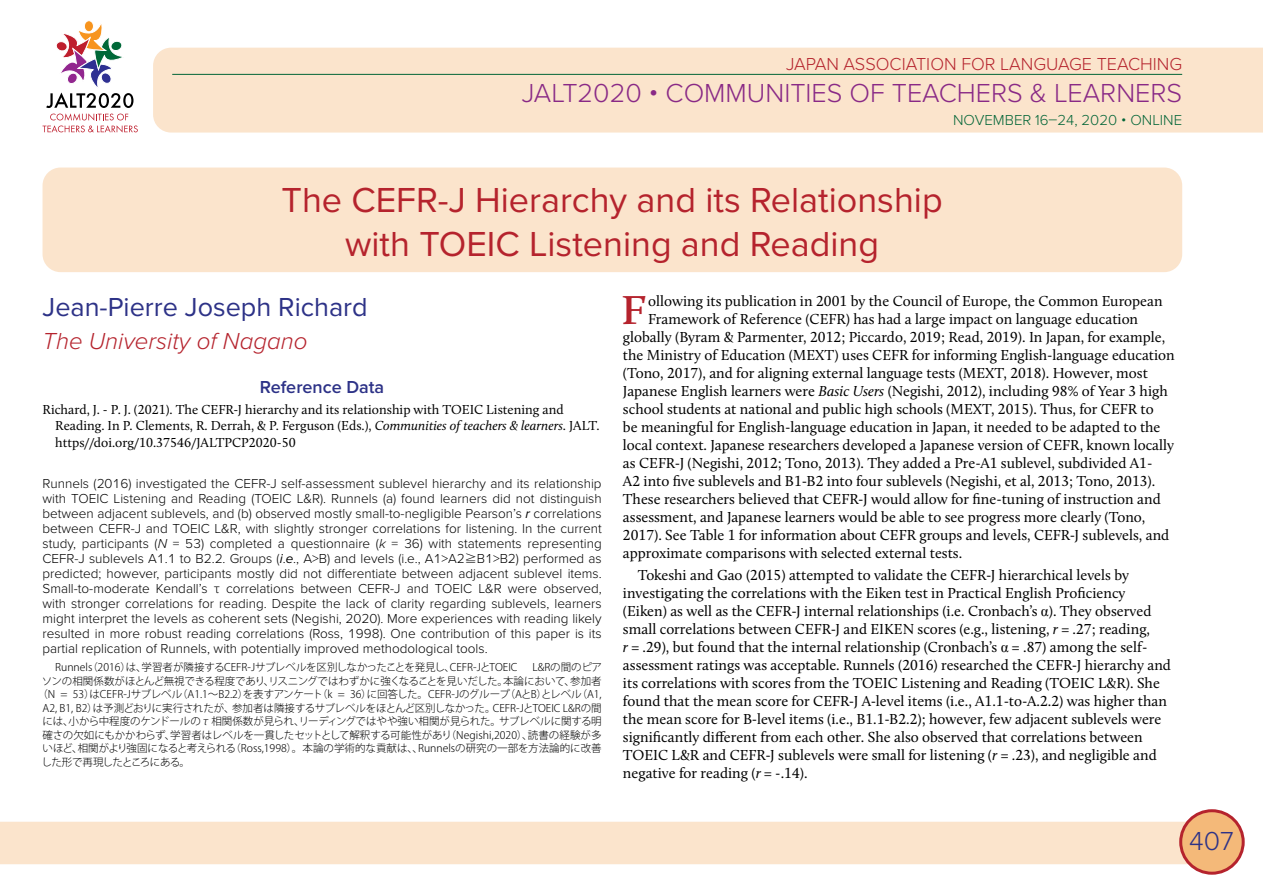
<style>
.page{position:relative;width:1263px;height:893px;background:#fff}
.page>*{position:absolute;margin:0;border:0;box-sizing:border-box;transform-origin:0 0}
.t1{font:600 41.85px "Calluna";color:#b5232d;scale:1.1 1}
.t2{font:36px/43.2px "Proxima Nova";color:#b5232d;text-align:center}
.t3{font:300 27px "Proxima Nova";color:#892986}
.t4{font:27px "Proxima Nova";color:#2d3287}
.t5{font:300 27px "Proxima Nova";color:#2d3287}
.t6{font:italic 300 24px "Proxima Nova";color:#b5232d}
.t7{font:300 18px "Proxima Nova";color:#b5232d}
.t8{font:600 18px "Proxima Nova";color:#2d3287}
.t9{font:15px/18px "Calluna";color:#000}
.t10{font:300 15px "Proxima Nova";color:#026537}
.t11{font:300 13.5px/15px "Proxima Nova";color:#000;text-align:justify}
.t12{font:13.5px/16.5px "Calluna";color:#000}
.t13{font:300 10.5px "Koz Go Pr 6 N";color:#000}
.t14{font:300 10.5px "Koz Go Pr 6 N";letter-spacing:-.05em;color:#000}
.s1{font-style:italic}
.s2{font-weight:400;font-style:italic}
.s3{font-family:"Heisei Min Std W3";font-weight:400;font-size:12px}
.s4{font-family:"Times New Roman"}
</style>
<div class="page">
<div style="left:153px;top:48px;width:1110px;height:85px;background:#fbe4cc"></div>
<div style="left:0;top:822px;width:1190px;height:42px;background:#fbe4cc"></div>
<hr style="left:172px;top:74px;width:1010px;height:1px;background:#026537">
<div style="left:1181px;top:811px;width:62px;height:62px;background:#f4b979;border-radius:50%"></div>
<div style="left:1179px;top:809px;width:66px;height:66px;border:3px solid #b5232d;border-radius:50%"></div>
<div style="left:84px;top:20px;width:10px;height:12px;border:1px solid #fff;border-radius:50%"></div>
<svg style="left:43px;top:22px;width:95px;height:111px"></svg>
<div style="left:43px;top:168px;width:1139px;height:104px;background:#fbe4cc;border-radius:18px"></div>
<p class="t7" style="left:786px;top:51px;width:397px">JAPAN ASSOCIATION FOR LANGUAGE TEACHING</p>
<h3 class="t3" style="left:522px;top:73px;width:662px">JALT2020 • COMMUNITIES OF TEACHERS &amp; LEARNERS</h3>
<p class="t10" style="left:953px;top:108px;width:231px">NOVEMBER 16–24, 2020 • ONLINE</p>
<h2 class="t2" style="left:281px;top:177px;width:663px">The CEFR-J Hierarchy and its Relationship with TOEIC Listening and Reading</h2>
<h3 class="t4" style="left:43px;top:286px;width:327px">Jean-Pierre Joseph Richard</h3>
<h3 class="t6" style="left:43px;top:323px;width:266px">The University of Nagano</h3>
<p class="t8" style="left:260px;top:374px;width:126px">Reference Data</p>
<p class="t12" style="left:55px;top:401px;width:546px;text-indent:-13px">Richard, J. - P. J. (2021). The CEFR-J hierarchy and its relationship with TOEIC Listening and<br>Reading. In P. Clements, R. Derrah, &amp; P. Ferguson (Eds.), <span class="s1">Communities of teachers &amp; learners</span>. JALT. https//doi.org/10.37546/JALTPCP2020-50</p>
<p class="t11" style="left:43px;top:476px;width:561px">Runnels (2016) investigated the CEFR-J self-assessment sublevel hierarchy and its relationship with TOEIC Listening and Reading (TOEIC L&amp;R). Runnels (a) found learners did not distinguish between adjacent sublevels, and (b) observed mostly small-to-negligible Pearson’s <span class="s2">r</span> correlations between CEFR-J and TOEIC L&amp;R, with slightly stronger correlations for listening. In the current study, participants (<span class="s1">N</span> = 53) completed a questionnaire (<span class="s1">k</span> = 36) with statements representing CEFR-J sublevels A1.1 to B2.2. Groups (<span class="s2">i</span>.<span class="s2">e</span>., A&gt;B) and levels (i.e., A1&gt;A2<span class="s3">≧</span>B1&gt;B2) performed as predicted; however, participants mostly did not differentiate between adjacent sublevel items.<br>Small-to-moderate Kendall’s τ correlations between CEFR-J and TOEIC L&amp;R were observed, with stronger correlations for reading. Despite the lack of clarity regarding sublevels, learners might interpret the levels as coherent sets (Negishi, 2020). More experiences with reading likely resulted in more robust reading correlations (Ross, 1998). One contribution of this paper is its partial replication of Runnels, with potentially improved methodological tools.</p>
<p class="t13" style="left:55px;top:661px;width:464px">Runnels（2016）は、学習者が隣接するCEFR-Jサブレベルを区別しなかったことを発見し、CEFR-JとTOEIC</p>
<p class="t13" style="left:532px;top:661px;width:71px">L&amp;Rの間のピア</p>
<p class="t13" style="left:42px;top:675px;width:561px">ソンの相関係数がほとんど無視できる程度であり、リスニングではわずかに強くなることを見いだした。本論において、参加者</p>
<p class="t13" style="left:37px;top:688px;width:566px">（N = 53）はCEFR-Jサブレベル（A1.1～B2.2）を表すアンケート（k = 36）に回答した。CEFR-Jのグループ（AとB）とレベル（A1,</p>
<p class="t13" style="left:42px;top:702px;width:561px">A2, B1, B2）は予測どおりに実行されたが、参加者は隣接するサブレベルをほとんど区別しなかった。CEFR-JとTOEIC L&amp;Rの間</p>
<p class="t13" style="left:42px;top:715px;width:561px">には、小から中程度のケンドールのτ相関係数が見られ、リーディングではやや強い相関が見られた。サブレベルに関する明</p>
<p class="t13" style="left:42px;top:729px;width:561px">確さの欠如にもかかわらず、学習者はレベルを一貫したセットとして解釈する可能性があり（Negishi,2020）、読書の経験が多</p>
<p class="t13" style="left:42px;top:742px;width:561px">いほど、相関がより強固になると考えられる（Ross,1998）。本論の学術的な貢献は、、Runnelsの研究の一部を方法論的に改善</p>
<p class="t14" style="left:41px;top:756px;width:150px">した形で再現したところにある。</p>
<h1 class="t1" style="left:621px;top:284px;width:24px">F</h1>
<p class="t9" style="left:648px;top:291px;width:516px">ollowing its publication in 2001 by the Council of Europe, the Common European</p>
<p class="t9" style="left:648px;top:309px;width:491px">Framework of Reference (CEFR) has had a large impact on language education</p>
<p class="t9" style="left:623px;top:327px;width:544px">globally (Byram &amp; Parmenter, 2012; Piccardo, 2019; Read, 2019). In Japan, for example,</p>
<p class="t9" style="left:623px;top:345px;width:553px">the Ministry of Education (MEXT) uses CEFR for informing English-language education</p>
<p class="t9" style="left:623px;top:363px;width:526px">(Tono, 2017), and for aligning external language tests (MEXT, 2018). However, most</p>
<p class="t9" style="left:623px;top:381px;width:546px">Japanese English learners were <span class="s1">Basic Users</span> (Negishi, 2012), including 98% of Year 3 high</p>
<p class="t9" style="left:623px;top:399px;width:532px">school students at national and public high schools (MEXT, 2015). Thus, for CEFR to</p>
<p class="t9" style="left:623px;top:417px;width:539px">be meaningful for English-language education in Japan, it needed to be adapted to the</p>
<p class="t9" style="left:623px;top:435px;width:553px">local context. Japanese researchers developed a Japanese version of CEFR, known locally</p>
<p class="t9" style="left:623px;top:453px;width:531px">as CEFR-J (Negishi, 2012; Tono, 2013). They added a Pre-A1 sublevel, subdivided A1-</p>
<p class="t9" style="left:623px;top:471px;width:534px">A2 into five sublevels and B1-B2 into four sublevels (Negishi, et al, 2013; Tono, 2013).</p>
<p class="t9" style="left:623px;top:489px;width:539px">These researchers believed that CEFR-J would allow for fine-tuning of instruction and</p>
<p class="t9" style="left:623px;top:507px;width:524px">assessment, and Japanese learners would be able to see progress more clearly (Tono,</p>
<p class="t9" style="left:623px;top:525px;width:548px">2017). See Table 1 for information about CEFR groups and levels, CEFR-J sublevels, and</p>
<p class="t9" style="left:623px;top:543px;width:341px">approximate comparisons with selected external tests.</p>
<p class="t9" style="left:623px;top:566px;width:549px;text-indent:15px">Tokeshi and Gao (2015) attempted to validate the CEFR-J hierarchical levels by investigating the correlations with the Eiken test in Practical English Proficiency (Eiken) as well as the CEFR-J internal relationships (i.e. Cronbach’s <span class="s4">α</span>). They observed small correlations between CEFR-J and EIKEN scores (e.g., listening, <span class="s1">r</span> = .27; reading,<br><span class="s1">r</span> = .29), but found that the internal relationship (Cronbach’s <span class="s4">α</span> = .87) among the self&shy;assessment ratings was acceptable. Runnels (2016) researched the CEFR-J hierarchy and its correlations with scores from the TOEIC Listening and Reading (TOEIC L&amp;R). She found that the mean score for CEFR-J A-level items (i.e., A1.1-to-A.2.2) was higher than the mean score for B-level items (i.e., B1.1-B2.2); however, few adjacent sublevels were significantly different from each other. She also observed that correlations between TOEIC L&amp;R and CEFR-J sublevels were small for listening (<span class="s1">r</span> = .23), and negligible and negative for reading (<span class="s1">r =</span> -.14).</p>
<h3 class="t5" style="left:1189px;top:820px;width:46px">407</h3>
</div>
